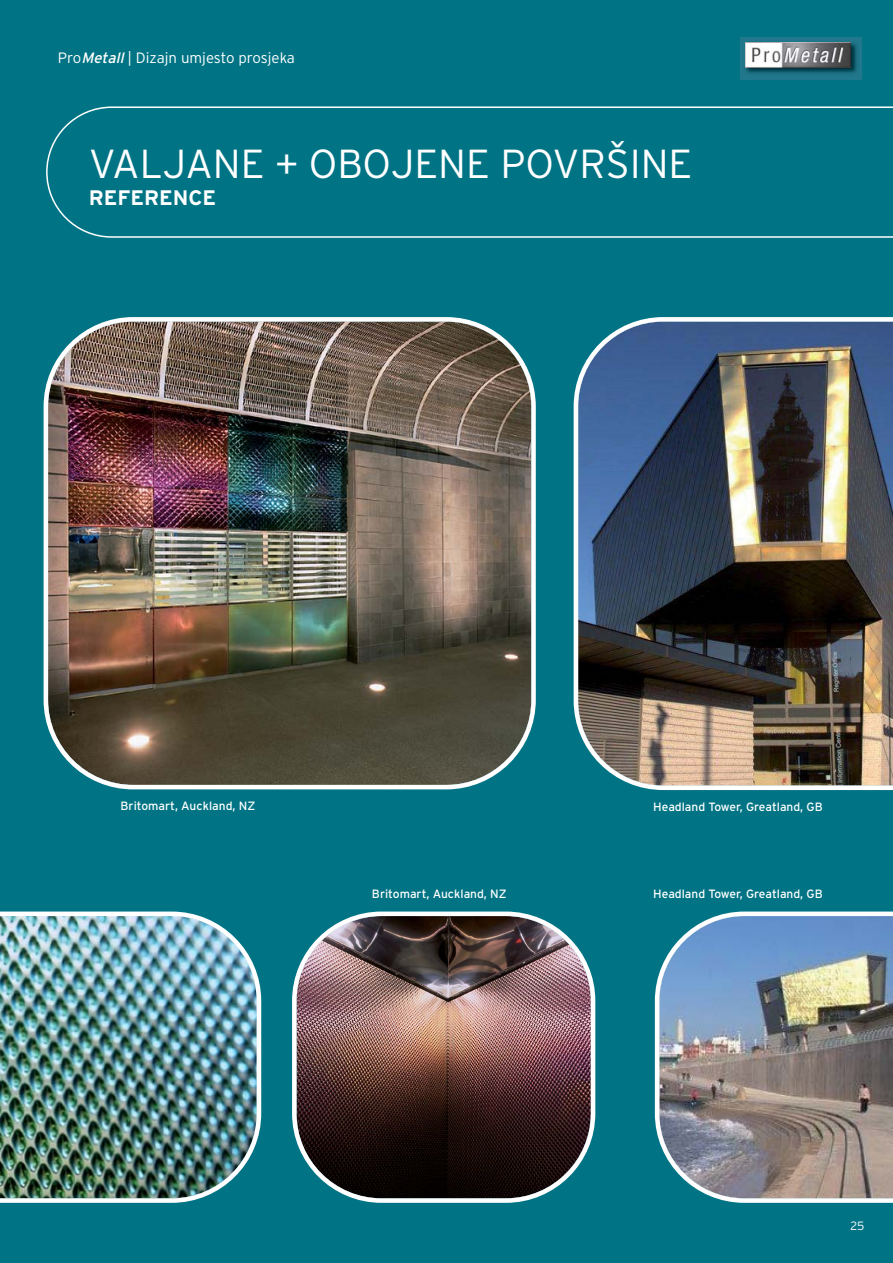
<style>
.page{position:relative;width:893px;height:1263px;background:#007485}
.page>*{position:absolute;margin:0;border:0;box-sizing:border-box;transform-origin:0 0}
.t1{font:300 40.5px "Interstate";color:#fff}
.t2{font:700 21px "Interstate";color:#fff}
.t3{font:300 15px "Interstate";color:#fff}
.t4{font:12px "Interstate";color:#fff}
.t5{font:300 12px "Interstate";color:#fff}
.s1{font-weight:400;font-style:italic}
</style>
<div class="page">
<svg style="left:46px;top:106px;width:847px;height:132px"></svg>
<img style="left:740px;top:37px;width:122px;height:42px">
<img style="left:745px;top:43px;width:105px;height:24px">
<img style="left:574px;top:317px;width:319px;height:473px">
<img style="left:44px;top:317px;width:492px;height:472px">
<img style="left:0;top:911px;width:261px;height:292px">
<img style="left:292px;top:911px;width:303px;height:292px">
<img style="left:655px;top:911px;width:238px;height:292px">
<p class="t3" style="left:58px;top:52px;width:239px">Pro<span class="s1">Metall</span>| Dizajn umjesto prosjeka</p>
<p class="t1" style="left:89px;top:149px;width:605px">VALJANE + OBOJENE POVRŠINE</p>
<p class="t2" style="left:89px;top:190px;width:129px">REFERENCE</p>
<p class="t4" style="left:121px;top:801px;width:136px">Britomart, Auckland, NZ</p>
<p class="t4" style="left:372px;top:889px;width:136px">Britomart, Auckland, NZ</p>
<p class="t4" style="left:653px;top:802px;width:171px">Headland Tower, Greatland, GB</p>
<p class="t4" style="left:653px;top:889px;width:171px">Headland Tower, Greatland, GB</p>
<p class="t5" style="left:850px;top:1221px;width:15px">25</p>
</div>
